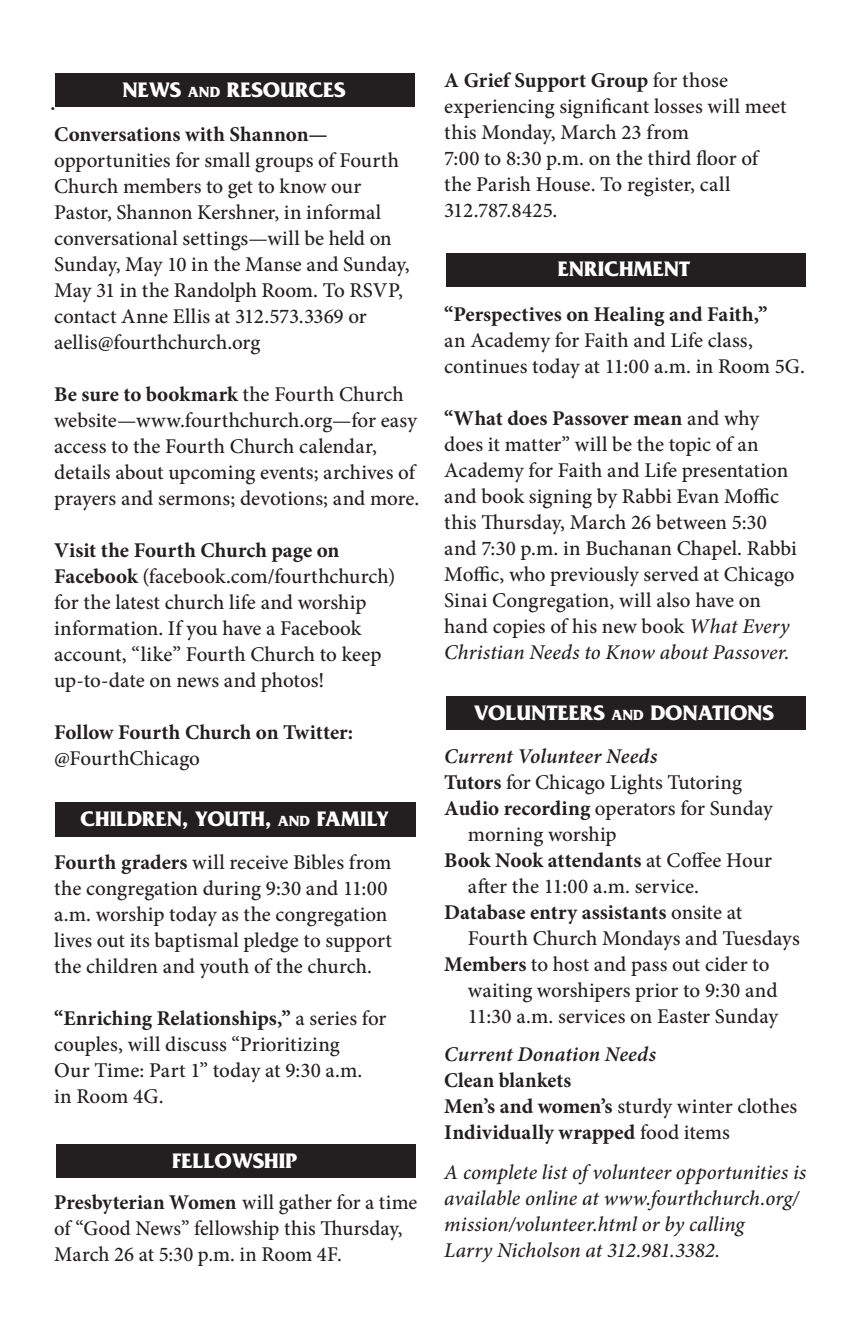
<style>
.page{position:relative;width:864px;height:1332px;background:#fff}
.page>*{position:absolute;margin:0;border:0;box-sizing:border-box;transform-origin:0 0}
.t1{font:700 22px "Friz Quadrata Std";color:#fff}
.t2{font:500 21px/26px "Minion Pro";color:#231f20}
.t3{font:700 21px "Minion Pro";color:#231f20}
.t4{font:italic 500 21px/26px "Minion Pro";color:#231f20}
.t5{font:italic 600 21px "Minion Pro";letter-spacing:.005em;color:#231f20}
.t6{font:700 19px "Minion Pro";color:#231f20}
.s1{font-size:15.4px}
.s2{font-weight:700}
.s3{font-weight:500}
.s4{font-style:italic}
</style>
<div class="page">
<div style="left:446px;top:696px;width:359px;height:34px;background:#231f20"></div>
<div style="left:446px;top:253px;width:359px;height:33px;background:#231f20"></div>
<div style="left:56px;top:1144px;width:360px;height:34px;background:#231f20"></div>
<div style="left:56px;top:73px;width:359px;height:34px;background:#231f20"></div>
<div style="left:56px;top:803px;width:360px;height:34px;background:#231f20"></div>
<p class="t6" style="left:35px;top:111px;width:6px;rotate:-90deg">.</p>
<p class="t1" style="left:122px;top:78px;width:225px">NEWS <span class="s1">AND</span> RESOURCES</p>
<p class="t3" style="left:54px;top:119px;width:275px">Conversations with Shannon—</p>
<p class="t2" style="left:54px;top:147px;width:347px">opportunities for small groups of Fourth</p>
<p class="t2" style="left:54px;top:173px;width:329px">Church members to get to know our<br>Pastor, Shannon Kershner, in informal</p>
<p class="t2" style="left:54px;top:225px;width:339px">conversational settings—will be held on</p>
<p class="t2" style="left:54px;top:251px;width:357px">Sunday, May 10 in the Manse and Sunday, May 31 in the Randolph Room. To RSVP, contact Anne Ellis at 312.573.3369 or aellis@fourthchurch.org</p>
<p class="t2" style="left:54px;top:381px;width:367px"><span class="s2">Be sure to bookmark</span> the Fourth Church website—www.fourthchurch.org—for easy access to the Fourth Church calendar, details about upcoming events; archives of prayers and sermons; devotions; and more.</p>
<p class="t2" style="left:54px;top:537px;width:343px"><span class="s2">Visit the Fourth Church page on Facebook</span> (facebook.com/fourthchurch) for the latest church life and worship information. If you have a Facebook account, “like” Fourth Church to keep up-to-date on news and photos!</p>
<p class="t3" style="left:54px;top:717px;width:301px">Follow Fourth Church on Twitter:</p>
<p class="t2" style="left:54px;top:745px;width:147px">@FourthChicago</p>
<p class="t1" style="left:81px;top:807px;width:309px">CHILDREN, YOUTH, <span class="s1">AND</span> FAMILY</p>
<p class="t2" style="left:54px;top:849px;width:339px"><span class="s2">Fourth graders</span> will receive Bibles from the congregation during 9:30 and 11:00 a.m. worship today as the congregation lives out its baptismal pledge to support the children and youth of the church.</p>
<p class="t2" style="left:54px;top:1005px;width:334px"><span class="s2">“Enriching Relationships,”</span> a series for couples, will discuss “Prioritizing<br>Our Time: Part 1” today at 9:30 a.m.<br>in Room 4G.</p>
<p class="t1" style="left:172px;top:1148px;width:126px">FELLOWSHIP</p>
<p class="t2" style="left:54px;top:1190px;width:365px"><span class="s2">Presbyterian Women</span> will gather for a time of “Good News” fellowship this Thursday,<br>March 26 at 5:30 p.m. in Room 4F.</p>
<p class="t3" style="left:444px;top:65px;width:285px">A Grief Support Group <span class="s3">for those</span></p>
<p class="t2" style="left:444px;top:93px;width:344px">experiencing significant losses will meet</p>
<p class="t2" style="left:444px;top:119px;width:246px">this Monday, March 23 from</p>
<p class="t2" style="left:444px;top:145px;width:316px">7:00 to 8:30 p.m. on the third floor of</p>
<p class="t2" style="left:444px;top:171px;width:288px">the Parish House. To register, call<br>312.787.8425.</p>
<p class="t1" style="left:558px;top:257px;width:134px">ENRICHMENT</p>
<p class="t2" style="left:444px;top:301px;width:362px"><span class="s2">“Perspectives on Healing and Faith,”<br></span>an Academy for Faith and Life class, continues today at 11:00 a.m. in Room 5G.</p>
<p class="t2" style="left:444px;top:405px;width:354px"><span class="s2">“What does Passover mean</span> and why does it matter” will be the topic of an Academy for Faith and Life presentation and book signing by Rabbi Evan Moffic this Thursday, March 26 between 5:30 and 7:30 p.m. in Buchanan Chapel. Rabbi Moffic, who previously served at Chicago Sinai Congregation, will also have on hand copies of his new book <span class="s4">What Every Christian Needs to Know about Passover.</span></p>
<p class="t1" style="left:474px;top:701px;width:301px">VOLUNTEERS <span class="s1">AND</span> DONATIONS</p>
<p class="t5" style="left:444px;top:741px;width:215px">Current Volunteer Needs</p>
<p class="t2" style="left:444px;top:769px;width:299px"><span class="s2">Tutors</span> for Chicago Lights Tutoring</p>
<p class="t2" style="left:468px;top:795px;width:306px;text-indent:-24px"><span class="s2">Audio recording</span> operators for Sunday morning worship</p>
<p class="t2" style="left:468px;top:847px;width:306px;text-indent:-24px"><span class="s2">Book Nook attendants</span> at Coffee Hour after the 11:00 a.m. service.</p>
<p class="t3" style="left:444px;top:897px;width:300px">Database entry assistants <span class="s3">onsite at</span></p>
<p class="t2" style="left:468px;top:925px;width:333px">Fourth Church Mondays and Tuesdays</p>
<p class="t2" style="left:444px;top:951px;width:327px"><span class="s2">Members</span> to host and pass out cider to</p>
<p class="t2" style="left:468px;top:977px;width:311px">waiting worshipers prior to 9:30 and</p>
<p class="t2" style="left:468px;top:1003px;width:312px">11:30 a.m. services on Easter Sunday</p>
<p class="t5" style="left:444px;top:1039px;width:213px">Current Donation Needs</p>
<p class="t3" style="left:444px;top:1065px;width:129px">Clean blankets</p>
<p class="t2" style="left:444px;top:1093px;width:355px"><span class="s2">Men’s and women’s</span> sturdy winter clothes</p>
<p class="t3" style="left:444px;top:1117px;width:287px">Individually wrapped <span class="s3">food items</span></p>
<p class="t4" style="left:444px;top:1159px;width:364px">A complete list of volunteer opportunities is available online at www.fourthchurch.org/ mission/volunteer.html or by calling<br>Larry Nicholson at 312.981.3382.</p>
</div>
